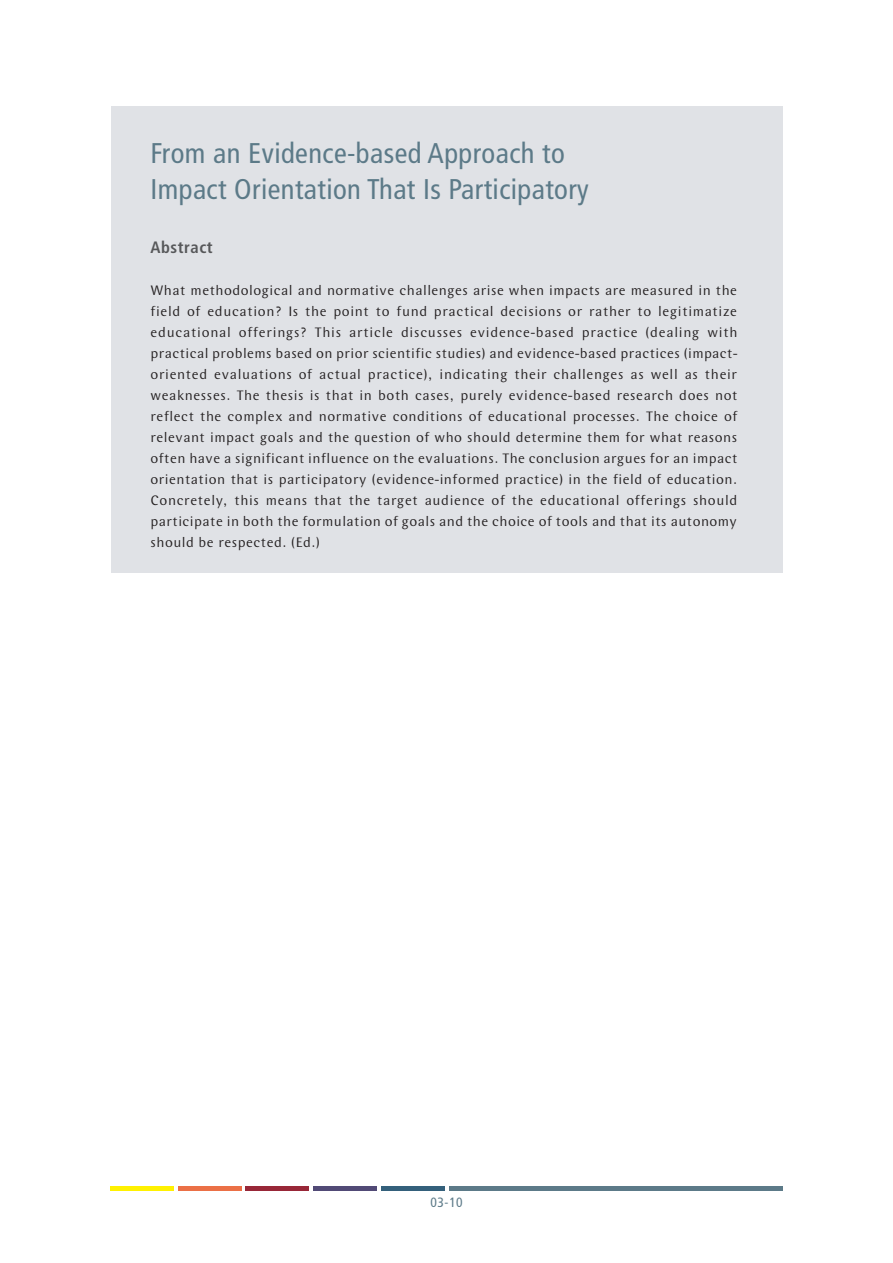
<style>
.page{position:relative;width:893px;height:1263px;background:#fff}
.page>*{position:absolute;margin:0;border:0;box-sizing:border-box;transform-origin:0 0}
.t1{font:condensed 28.5px/36px "Frutiger LT Std";letter-spacing:.015em;color:#5c7a88}
.t2{font:700 condensed 16.5px "Frutiger LT Std";letter-spacing:.035em;color:#57585a}
.t3{font:14.25px/21px "Wunderlich";letter-spacing:.035em;color:#231f20;text-align:justify}
.t4{font:condensed 13.5px "Frutiger LT Std";color:#5c7a88}
</style>
<div class="page">
<div style="left:111px;top:1186px;width:63px;height:5px;background:#fff101"></div>
<div style="left:178px;top:1186px;width:64px;height:5px;background:#eb7046"></div>
<div style="left:246px;top:1186px;width:63px;height:5px;background:#982738"></div>
<div style="left:313px;top:1186px;width:64px;height:5px;background:#514a76"></div>
<div style="left:381px;top:1186px;width:63px;height:5px;background:#34607b"></div>
<div style="left:449px;top:1186px;width:333px;height:5px;background:#5c7a88"></div>
<div style="left:111px;top:106px;width:671px;height:467px;background:#e0e2e6"></div>
<h1 class="t1" style="left:151px;top:135px;width:440px">From an Evidence-based Approach to<br>Impact Orientation That Is Participatory</h1>
<p class="t2" style="left:151px;top:237px;width:64px">Abstract</p>
<p class="t3" style="left:151px;top:280px;width:588px">What methodological and normative challenges arise when impacts are measured in the field of education? Is the point to fund practical decisions or rather to legitimatize educational offerings? This article discusses evidence-based practice (dealing with practical problems based on prior scientific studies) and evidence-based practices (impact&shy;oriented evaluations of actual practice), indicating their challenges as well as their weaknesses. The thesis is that in both cases, purely evidence-based research does not reflect the complex and normative conditions of educational processes. The choice of relevant impact goals and the question of who should determine them for what reasons often have a significant influence on the evaluations. The conclusion argues for an impact orientation that is participatory (evidence-informed practice) in the field of education.<br>Concretely, this means that the target audience of the educational offerings should participate in both the formulation of goals and the choice of tools and that its autonomy should be respected. (Ed.)</p>
<p class="t4" style="left:430px;top:1195px;width:34px">03-10</p>
</div>
